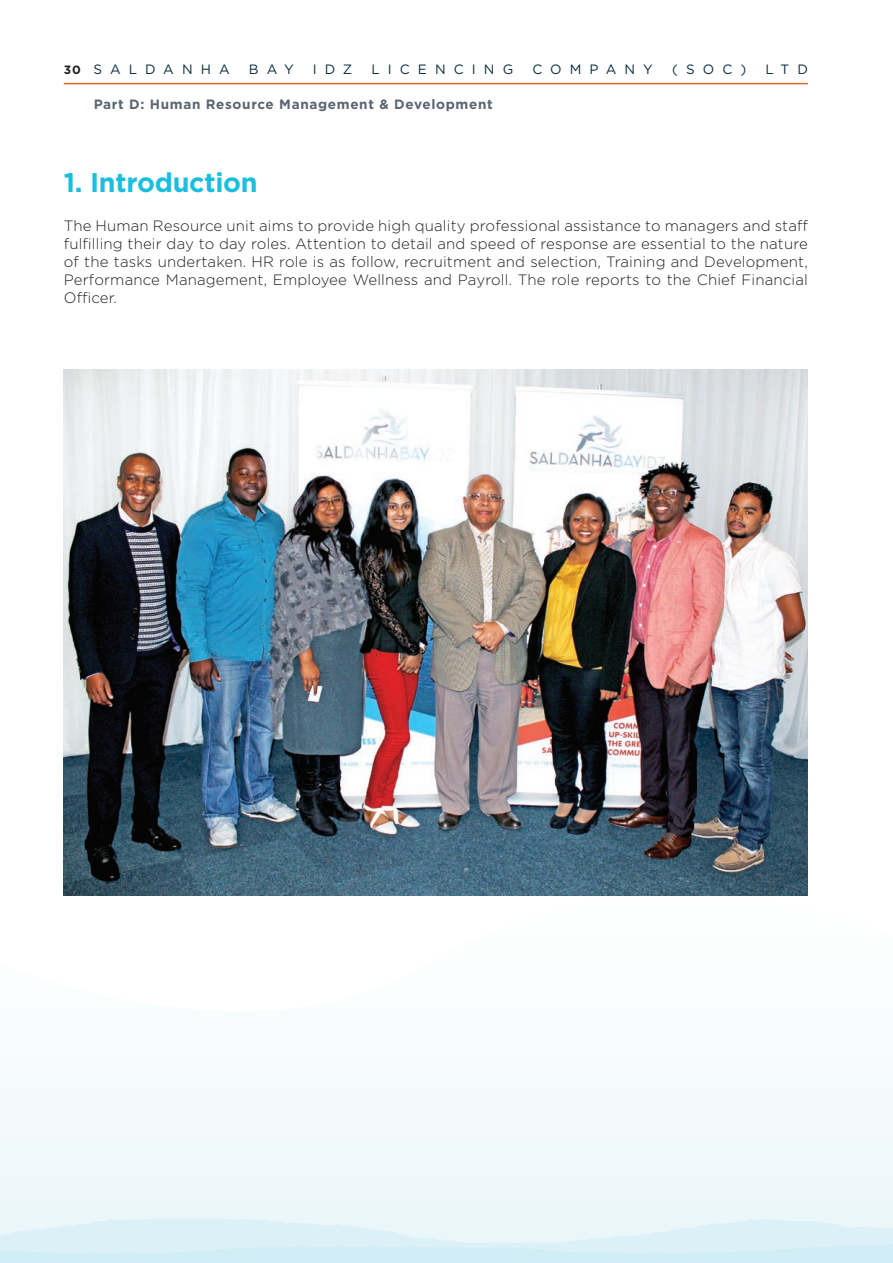
<style>
.page{position:relative;width:893px;height:1263px;background:#fff}
.page>*{position:absolute;margin:0;border:0;box-sizing:border-box;transform-origin:0 0}
.t1{font:700 27px "Gotham";letter-spacing:-.01em;color:#1cbede}
.t2{font:300 15px/18px "Gotham";letter-spacing:.01em;color:#231f20;text-align:justify}
.t3{font:700 13.5px "Gotham";letter-spacing:.05em;color:#5a6572}
.t4{font:13.5px "Gotham";letter-spacing:.6em;color:#0a2c3d}
.t5{font:700 12px "Gotham";color:#231f20}
</style>
<div class="page">
<hr style="left:64px;top:83px;width:744px;height:1px;background:#de6526">
<svg style="left:0;top:893px;width:893px;height:370px;fill:#f6fbfc"></svg>
<img style="left:64px;top:370px;width:744px;height:525px">
<p class="t5" style="left:64px;top:62px;width:19px">30</p>
<p class="t4" style="left:93px;top:60px;width:138px">SALDANHA</p>
<p class="t4" style="left:249px;top:60px;width:46px">BAY</p>
<p class="t4" style="left:313px;top:60px;width:41px">IDZ</p>
<p class="t4" style="left:371px;top:60px;width:143px">LICENCING</p>
<p class="t4" style="left:532px;top:60px;width:122px">COMPANY</p>
<p class="t4" style="left:672px;top:60px;width:76px">(SOC)</p>
<p class="t4" style="left:765px;top:60px;width:44px">LTD</p>
<p class="t3" style="left:94px;top:95px;width:400px">Part D: Human Resource Management &amp; Development</p>
<h1 class="t1" style="left:64px;top:164px;width:195px">1. Introduction</h1>
<p class="t2" style="left:64px;top:216px;width:746px">The Human Resource unit aims to provide high quality professional assistance to managers and staff fulfilling their day to day roles. Attention to detail and speed of response are essential to the nature of the tasks undertaken. HR role is as follow, recruitment and selection, Training and Development, Performance Management, Employee Wellness and Payroll. The role reports to the Chief Financial Officer.</p>
</div>
